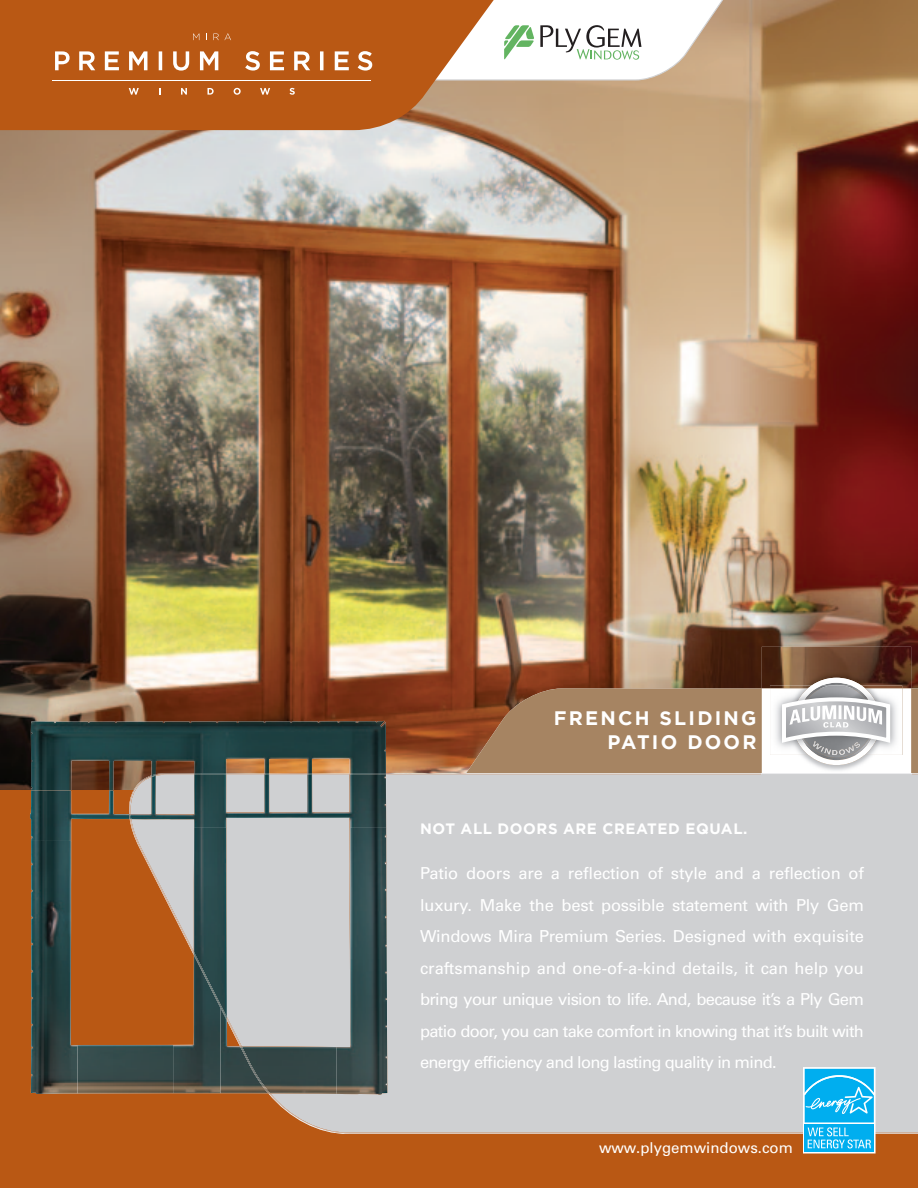
<style>
.page{position:relative;width:918px;height:1188px;background:#fff}
.page>*{position:absolute;margin:0;border:0;box-sizing:border-box;transform-origin:0 0}
.t1{font:700 19.5px/24px "Gotham";letter-spacing:.115em;color:#fff;text-align:right}
.t2{font:16.5px/31.5px "Univers LT Std";letter-spacing:-.04em;color:#fff;text-align:justify}
.t3{font:700 15px "Gotham";letter-spacing:.04em;color:#fff}
.t4{font:15px "Univers LT Std";color:#fff}
</style>
<div class="page">
<img style="left:0;top:0;width:918px;height:791px">
<div style="left:0;top:791px;width:918px;height:397px;background:#b95814"></div>
<svg style="left:432px;top:689px;width:486px;height:84px;fill:#a68462"></svg>
<svg style="left:466px;top:773px;width:452px;height:1px"></svg>
<svg style="left:129px;top:774px;width:789px;height:359px;fill:#cfd0d2"></svg>
<img style="left:762px;top:647px;width:149px;height:149px">
<img style="left:762px;top:688px;width:149px;height:87px">
<img style="left:890px;top:685px;width:12px;height:3px">
<img style="left:890px;top:688px;width:12px;height:67px">
<img style="left:770px;top:685px;width:12px;height:3px">
<img style="left:770px;top:688px;width:12px;height:67px">
<svg style="left:782px;top:678px;width:108px;height:87px"></svg>
<svg style="left:517px;top:0;width:226px;height:81px"></svg>
<svg style="left:517px;top:25px;width:17px;height:35px"></svg>
<svg style="left:540px;top:25px;width:101px;height:35px"></svg>
<svg style="left:0;top:0;width:517px;height:130px;fill:#b95814"></svg>
<hr style="left:52px;top:80px;width:319px;height:1px;background:#fff">
<svg style="left:55px;top:51px;width:317px;height:20px"></svg>
<svg style="left:129px;top:88px;width:10px;height:7px"></svg>
<svg style="left:181px;top:88px;width:6px;height:7px"></svg>
<svg style="left:208px;top:88px;width:6px;height:7px"></svg>
<svg style="left:234px;top:88px;width:7px;height:7px"></svg>
<svg style="left:260px;top:88px;width:10px;height:7px"></svg>
<svg style="left:290px;top:88px;width:5px;height:7px"></svg>
<svg style="left:193px;top:33px;width:6px;height:7px"></svg>
<svg style="left:213px;top:33px;width:18px;height:7px"></svg>
<img style="left:31px;top:721px;width:355px;height:70px">
<img style="left:30px;top:791px;width:100px;height:50px">
<img style="left:31px;top:841px;width:47px;height:253px">
<img style="left:173px;top:955px;width:47px;height:138px">
<img style="left:220px;top:1008px;width:48px;height:85px">
<img style="left:77px;top:1045px;width:96px;height:48px">
<img style="left:131px;top:819px;width:255px;height:9px">
<img style="left:194px;top:828px;width:33px;height:124px">
<img style="left:336px;top:828px;width:51px;height:267px">
<img style="left:242px;top:1046px;width:94px;height:48px">
<img style="left:152px;top:773px;width:234px;height:1px">
<img style="left:223px;top:1010px;width:46px;height:83px">
<img style="left:130px;top:774px;width:256px;height:45px">
<img style="left:194px;top:952px;width:33px;height:67px">
<img style="left:241px;top:1046px;width:29px;height:47px">
<svg style="left:803px;top:1067px;width:73px;height:87px"></svg>
<p class="t1" style="left:554px;top:706px;width:204px">FRENCH SLIDING<br>PATIO DOOR</p>
<p class="t3" style="left:420px;top:820px;width:329px">NOT ALL DOORS ARE CREATED EQUAL.</p>
<p class="t2" style="left:420px;top:858px;width:446px">Patio doors are a reflection of style and a reflection of luxury. Make the best possible statement with Ply Gem Windows Mira Premium Series. Designed with exquisite craftsmanship and one-of-a-kind details, it can help you bring your unique vision to life. And, because it’s a Ply Gem patio door, you can take comfort in knowing that it’s built with energy efficiency and long lasting quality in mind.</p>
<p class="t4" style="left:599px;top:1139px;width:195px">www.plygemwindows.com</p>
</div>
